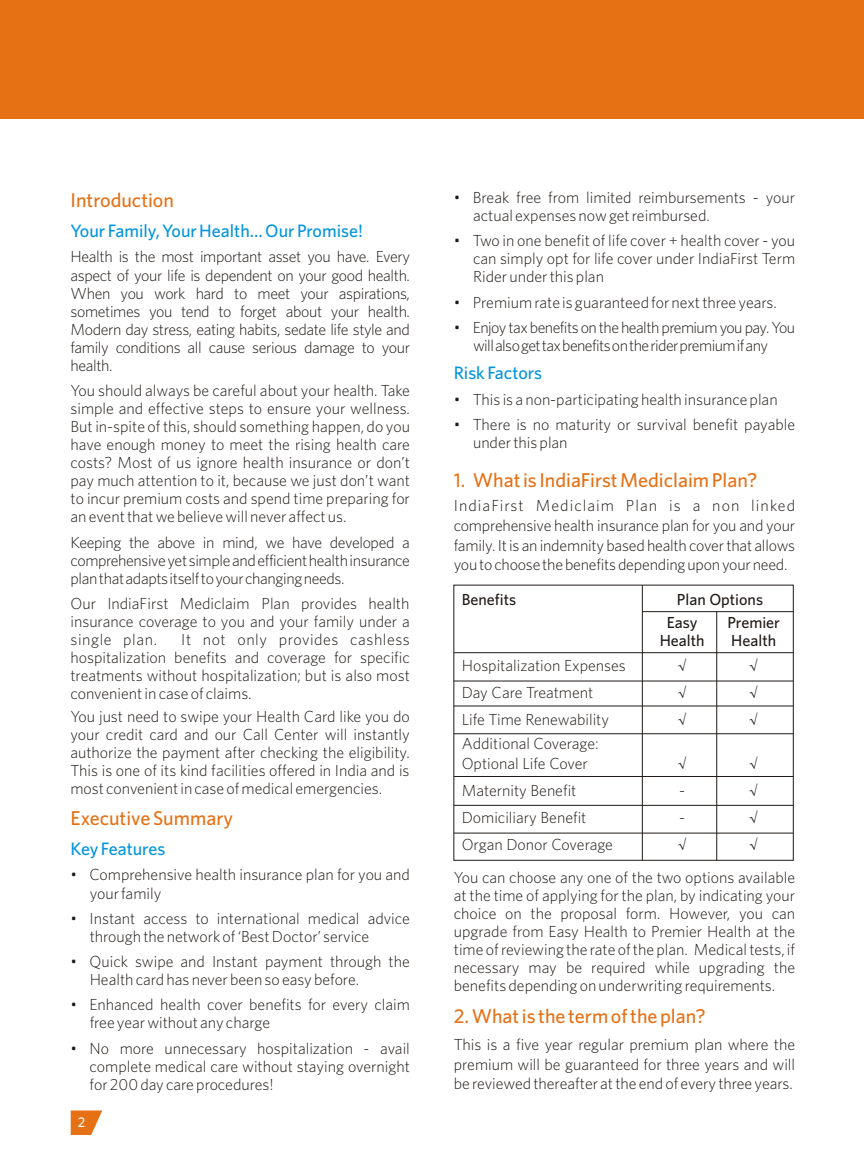
<style>
.page{position:relative;width:864px;height:1152px;background:#fff}
.page>*{position:absolute;margin:0;border:0;box-sizing:border-box;transform-origin:0 0}
.t1{font:700 20px "Whitney";color:#e67014}
.t2{font:700 18px "Whitney";color:#0094de}
.t3{font:16px/18px "Whitney";color:#1f1a17;text-align:justify}
.t4{font:16px/18px "Whitney";letter-spacing:-.035em;color:#1f1a17;text-align:center}
.t5{font:700 16px/23px "Whitney";color:#1f1a17}
.t6{font:16px "Arial Unicode MS";color:#1f1a17}
.t7{font:700 14px "Whitney";color:#fff}
</style>
<div class="page">
<div style="left:0;top:0;width:864px;height:119px;background:#e67014"></div>
<svg style="left:71px;top:1111px;width:31px;height:24px"></svg>
<div style="left:453px;top:585px;width:341px;height:276px;border:1px solid #1f1a17"></div>
<hr style="left:642px;top:611px;width:151px;height:1px;background:#1f1a17">
<hr style="left:642px;top:585px;width:1px;height:275px;background:#1f1a17">
<hr style="left:454px;top:652px;width:339px;height:1px;background:#1f1a17">
<hr style="left:454px;top:681px;width:339px;height:1px;background:#1f1a17">
<hr style="left:454px;top:706px;width:339px;height:1px;background:#1f1a17">
<hr style="left:454px;top:733px;width:339px;height:1px;background:#1f1a17">
<hr style="left:454px;top:776px;width:339px;height:1px;background:#1f1a17">
<hr style="left:454px;top:805px;width:339px;height:1px;background:#1f1a17">
<hr style="left:454px;top:833px;width:339px;height:1px;background:#1f1a17">
<hr style="left:716px;top:612px;width:1px;height:248px;background:#1f1a17">
<p class="t1" style="left:71px;top:193px;width:105px">Introduction</p>
<p class="t2" style="left:71px;top:224px;width:294px">Your Family, Your Health… Our Promise!</p>
<p class="t3" style="left:71px;top:249px;width:341px">Health is the most important asset you have. Every aspect of your life is dependent on your good health.<br>When you work hard to meet your aspirations, sometimes you tend to forget about your health.<br>Modern day stress, eating habits, sedate life style and family conditions all cause serious damage to your health.</p>
<p class="t3" style="left:71px;top:383px;width:341px">You should always be careful about your health. Take simple and effective steps to ensure your wellness.<br>But in-spite of this, should something happen, do you have enough money to meet the rising health care costs? Most of us ignore health insurance or don’t pay much attention to it, because we just don’t want to incur premium costs and spend time preparing for an event that we believe will never affect us.</p>
<p class="t3" style="left:70px;top:534px;width:341px">Keeping the above in mind, we have developed a comprehensiveyetsimpleandefficienthealthinsurance planthatadaptsitselftoyourchangingneeds.</p>
<p class="t3" style="left:70px;top:596px;width:341px">Our IndiaFirst Mediclaim Plan provides health insurance coverage to you and your family under a single plan.</p>
<p class="t3" style="left:70px;top:632px;width:341px;text-indent:111px">It not only provides cashless hospitalization benefits and coverage for specific treatments without hospitalization; but is also most convenient in case of claims.</p>
<p class="t3" style="left:70px;top:709px;width:341px">You just need to swipe your Health Card like you do your credit card and our Call Center will instantly authorize the payment after checking the eligibility.<br>This is one of its kind facilities offered in India and is most convenient in case of medical emergencies.</p>
<p class="t1" style="left:71px;top:811px;width:164px">Executive Summary</p>
<p class="t2" style="left:71px;top:842px;width:96px">Key Features</p>
<p class="t3" style="left:90px;top:867px;width:322px;text-indent:-19px">• Comprehensive health insurance plan for you and your family</p>
<p class="t3" style="left:90px;top:911px;width:322px;text-indent:-19px">• Instant access to international medical advice through the network of ‘Best Doctor’ service</p>
<p class="t3" style="left:90px;top:954px;width:322px;text-indent:-19px">• Quick swipe and Instant payment through the<br>Health card has never been so easy before.</p>
<p class="t3" style="left:90px;top:997px;width:322px;text-indent:-19px">• Enhanced health cover benefits for every claim free year without any charge</p>
<p class="t3" style="left:90px;top:1040px;width:322px;text-indent:-19px">• No more unnecessary hospitalization - avail complete medical care without staying overnight for 200 day care procedures!</p>
<p class="t7" style="left:78px;top:1117px;width:9px">2</p>
<p class="t3" style="left:454px;top:190px;width:8px">•</p>
<p class="t3" style="left:473px;top:190px;width:324px">Break free from limited reimbursements - your</p>
<p class="t3" style="left:473px;top:208px;width:238px">actual expenses now get reimbursed.</p>
<p class="t3" style="left:473px;top:233px;width:324px;text-indent:-19px">• Two in one benefit of life cover + health cover - you can simply opt for life cover under IndiaFirst Term Rider under this plan</p>
<p class="t3" style="left:454px;top:294px;width:325px">• Premium rate is guaranteed for next three years.</p>
<p class="t4" style="left:454px;top:320px;width:343px">• Enjoy tax benefits on the health premium you pay. You willalsogettaxbenefitsontheriderpremiumifany</p>
<p class="t3" style="left:454px;top:392px;width:325px">• This is a non-participating health insurance plan</p>
<p class="t3" style="left:473px;top:417px;width:324px;text-indent:-19px">• There is no maturity or survival benefit payable under this plan</p>
<p class="t2" style="left:454px;top:366px;width:90px">Risk Factors</p>
<p class="t1" style="left:454px;top:473px;width:305px">1. What is IndiaFirst Mediclaim Plan?</p>
<p class="t3" style="left:454px;top:497px;width:343px;line-height:19.8px">IndiaFirst Mediclaim Plan is a non linked comprehensive health insurance plan for you and your family. Itis an indemnity based health coverthat allows youtochoosethebenefitsdependinguponyourneed.</p>
<p class="t5" style="left:462px;top:589px;width:56px">Benefits</p>
<p class="t5" style="left:667px;top:589px;width:98px;text-indent:10px">Plan Options<br>Easy</p>
<p class="t5" style="left:728px;top:612px;width:54px">Premier</p>
<p class="t5" style="left:660px;top:630px;width:46px">Health</p>
<p class="t5" style="left:731px;top:630px;width:46px">Health</p>
<p class="t3" style="left:462px;top:658px;width:166px">Hospitalization Expenses</p>
<p class="t6" style="left:677px;top:660px;width:11px">√</p>
<p class="t6" style="left:749px;top:660px;width:11px">√</p>
<p class="t3" style="left:462px;top:685px;width:133px">Day Care Treatment</p>
<p class="t6" style="left:677px;top:686px;width:11px">√</p>
<p class="t6" style="left:749px;top:686px;width:11px">√</p>
<p class="t3" style="left:462px;top:712px;width:149px">Life Time Renewability</p>
<p class="t6" style="left:677px;top:713px;width:11px">√</p>
<p class="t6" style="left:749px;top:713px;width:11px">√</p>
<p class="t3" style="left:462px;top:734px;width:138px;line-height:20.4px">Additional Coverage:<br>Optional Life Cover</p>
<p class="t6" style="left:677px;top:758px;width:11px">√</p>
<p class="t6" style="left:749px;top:758px;width:11px">√</p>
<p class="t3" style="left:462px;top:783px;width:116px">Maternity Benefit</p>
<p class="t3" style="left:679px;top:783px;width:7px">-</p>
<p class="t6" style="left:749px;top:784px;width:11px">√</p>
<p class="t3" style="left:462px;top:810px;width:126px">Domiciliary Benefit</p>
<p class="t3" style="left:679px;top:810px;width:7px">-</p>
<p class="t6" style="left:749px;top:811px;width:11px">√</p>
<p class="t3" style="left:462px;top:836px;width:153px">Organ Donor Coverage</p>
<p class="t6" style="left:677px;top:838px;width:11px">√</p>
<p class="t6" style="left:749px;top:838px;width:11px">√</p>
<p class="t3" style="left:454px;top:869px;width:343px">You can choose any one of the two options available at the time of applying for the plan, by indicating your choice on the proposal form. However, you can upgrade from Easy Health to Premier Health at the time of reviewing the rate of the plan. Medical tests, if necessary may be required while upgrading the benefits depending on underwriting requirements.</p>
<p class="t1" style="left:454px;top:1009px;width:254px">2. What is the term of the plan?</p>
<p class="t3" style="left:454px;top:1035px;width:343px;line-height:19.8px">This is a five year regular premium plan where the premium will be guaranteed for three years and will be reviewed thereafter at the end of every three years.</p>
</div>
